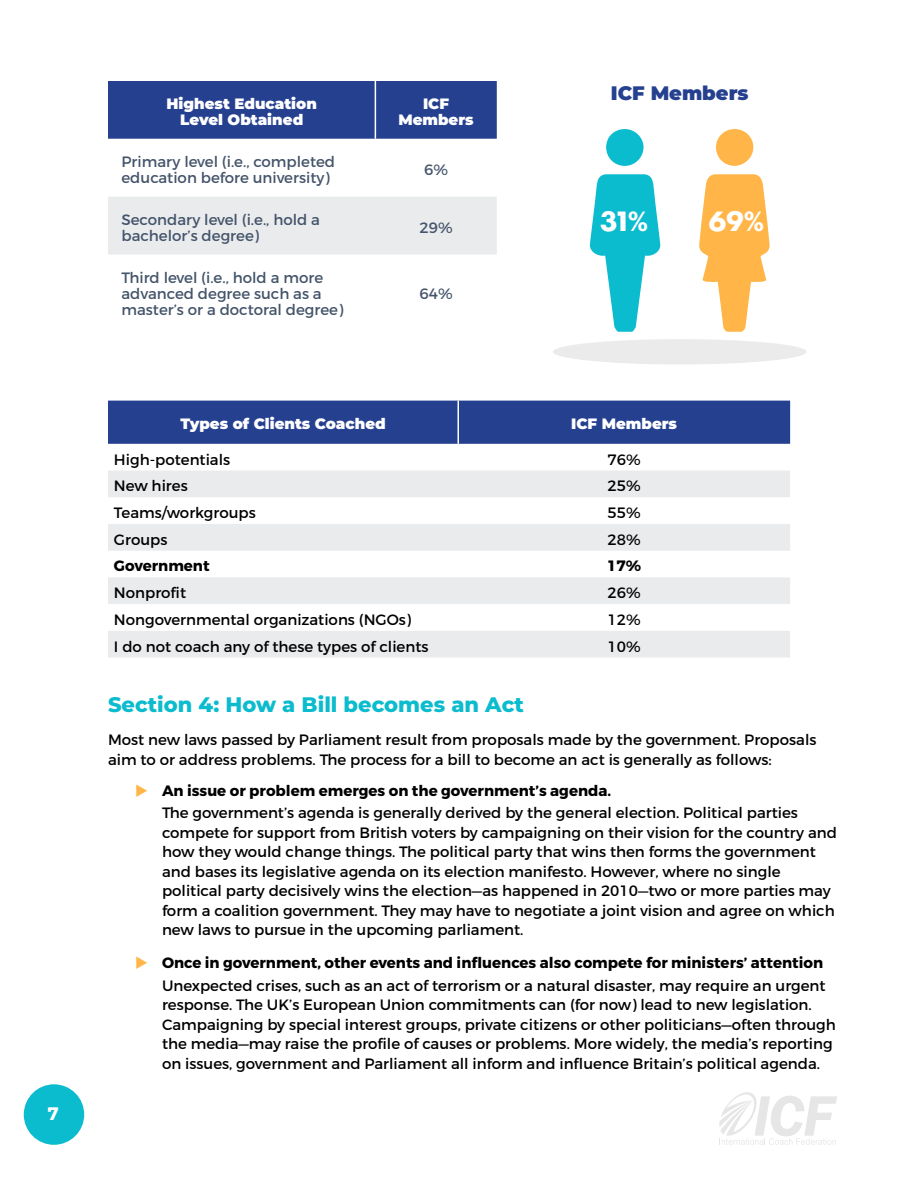
<style>
.page{position:relative;width:918px;height:1188px;background:#fff}
.page>*{position:absolute;margin:0;border:0;box-sizing:border-box;transform-origin:0 0}
.t1{font:700 25.35px "Cg Futura Maxi";color:#fff}
.t2{font:800 21px "Montserrat";color:#0bbbce}
.t3{font:900 19.5px "Montserrat";color:#25408f}
.t4{font:700 18px "Montserrat";color:#fff}
.t5{font:15px/19.5px "Montserrat";color:#000}
.t6{font:15px/16.2px "Montserrat";color:#44546a}
.t7{font:700 15px "Montserrat";color:#000}
.t8{font:900 15px/16.2px "Montserrat";color:#fff;text-align:center}
</style>
<div class="page">
<div style="left:24px;top:1084px;width:60px;height:61px;background:#0bbbce;border-radius:50%"></div>
<svg style="left:719px;top:1092px;width:118px;height:53px"></svg>
<div style="left:108px;top:81px;width:389px;height:58px;background:#25408f"></div>
<div style="left:108px;top:197px;width:389px;height:58px;background:#e9ebed"></div>
<hr style="left:375px;top:81px;width:1px;height:58px;background:#fff">
<div style="left:108px;top:401px;width:682px;height:43px;background:#25408f"></div>
<svg style="left:108px;top:471px;width:682px;height:187px;fill:#e9ebed"></svg>
<hr style="left:458px;top:401px;width:1px;height:43px;background:#fff">
<div style="left:553px;top:339px;width:254px;height:25px;background:#ebebec;border-radius:50%"></div>
<div style="left:606px;top:129px;width:38px;height:37px;background:#0bbbce;border-radius:50%"></div>
<svg style="left:590px;top:174px;width:70px;height:158px"></svg>
<div style="left:716px;top:129px;width:37px;height:37px;background:#ffb547;border-radius:50%"></div>
<svg style="left:699px;top:174px;width:71px;height:158px"></svg>
<p class="t4" style="left:47px;top:1103px;width:13px">7</p>
<p class="t8" style="left:166px;top:95px;width:152px">Highest Education<br>Level Obtained</p>
<p class="t8" style="left:398px;top:95px;width:77px">ICF<br>Members</p>
<p class="t6" style="left:122px;top:153px;width:215px">Primary level (i.e., completed education before university)</p>
<p class="t6" style="left:424px;top:162px;width:25px">6%</p>
<p class="t6" style="left:122px;top:211px;width:200px">Secondary level (i.e., hold a bachelor’s degree)</p>
<p class="t6" style="left:420px;top:219px;width:35px">29%</p>
<p class="t6" style="left:122px;top:269px;width:223px">Third level (i.e., hold a more advanced degree such as a master’s or a doctoral degree)</p>
<p class="t6" style="left:420px;top:285px;width:35px">64%</p>
<h3 class="t3" style="left:611px;top:78px;width:139px">ICF Members</h3>
<h1 class="t1" style="left:599px;top:205px;width:50px">31%</h1>
<h1 class="t1" style="left:708px;top:205px;width:58px">69%</h1>
<p class="t8" style="left:180px;top:415px;width:207px">Types of Clients Coached</p>
<p class="t8" style="left:571px;top:415px;width:107px">ICF Members</p>
<p class="t5" style="left:114px;top:449px;width:118px">High-potentials</p>
<p class="t5" style="left:608px;top:449px;width:35px">76%</p>
<p class="t5" style="left:114px;top:476px;width:75px">New hires</p>
<p class="t5" style="left:608px;top:476px;width:35px">25%</p>
<p class="t5" style="left:114px;top:503px;width:143px">Teams/workgroups</p>
<p class="t5" style="left:608px;top:503px;width:35px">55%</p>
<p class="t5" style="left:114px;top:530px;width:55px">Groups</p>
<p class="t5" style="left:608px;top:530px;width:35px">28%</p>
<p class="t7" style="left:114px;top:557px;width:97px">Government</p>
<p class="t7" style="left:607px;top:557px;width:35px">17%</p>
<p class="t5" style="left:114px;top:583px;width:74px">Nonprofit</p>
<p class="t5" style="left:608px;top:583px;width:35px">26%</p>
<p class="t5" style="left:114px;top:610px;width:299px">Nongovernmental organizations (NGOs)</p>
<p class="t5" style="left:608px;top:610px;width:35px">12%</p>
<p class="t5" style="left:114px;top:636px;width:316px">I do not coach any of these types of clients</p>
<p class="t5" style="left:608px;top:636px;width:35px">10%</p>
<h2 class="t2" style="left:108px;top:689px;width:417px">Section 4: How a Bill becomes an Act</h2>
<p class="t5" style="left:108px;top:730px;width:710px">Most new laws passed by Parliament result from proposals made by the government. Proposals aim to or address problems. The process for a bill to become an act is generally as follows:</p>
<p class="t7" style="left:162px;top:782px;width:451px">An issue or problem emerges on the government’s agenda.</p>
<p class="t5" style="left:162px;top:803px;width:677px">The government’s agenda is generally derived by the general election. Political parties compete for support from British voters by campaigning on their vision for the country and how they would change things. The political party that wins then forms the government and bases its legislative agenda on its election manifesto. However, where no single political party decisively wins the election—as happened in 2010—two or more parties may form a coalition government. They may have to negotiate a joint vision and agree on which new laws to pursue in the upcoming parliament.</p>
<p class="t7" style="left:162px;top:954px;width:663px">Once in government, other events and influences also compete for ministers’ attention</p>
<p class="t5" style="left:162px;top:976px;width:675px">Unexpected crises, such as an act of terrorism or a natural disaster, may require an urgent response. The UK’s European Union commitments can (for now) lead to new legislation.<br>Campaigning by special interest groups, private citizens or other politicians—often through the media—may raise the profile of causes or problems. More widely, the media’s reporting on issues, government and Parliament all inform and influence Britain’s political agenda.</p>
</div>
